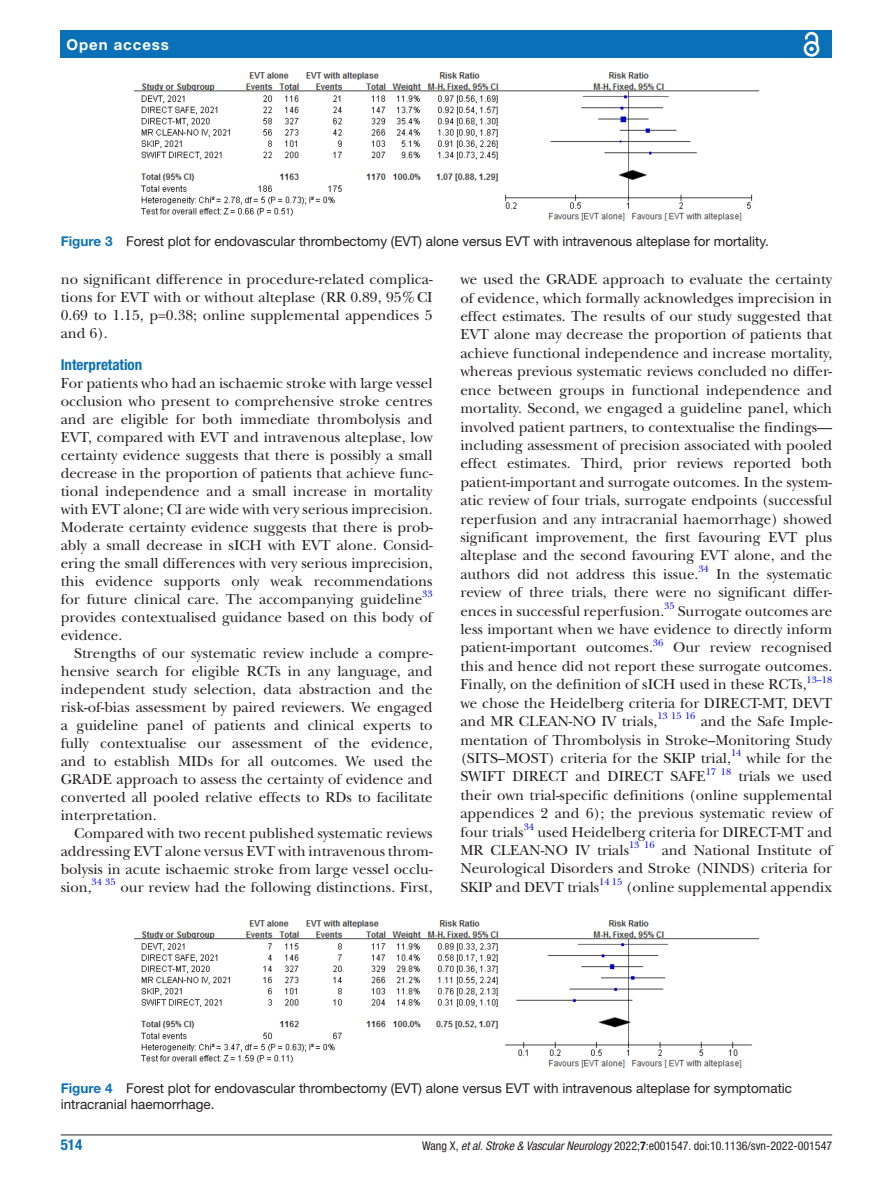
<style>
.page{position:relative;width:893px;height:1191px;background:#fff}
.page>*{position:absolute;margin:0;border:0;box-sizing:border-box;transform-origin:0 0}
.t1{font:15px/18.5px "New Baskerville";color:#231f20;text-align:justify}
.t2{font:700 condensed 15px "Helvetica Neue LT Std";color:#0a71b9}
.t3{font:700 15px "Helvetica Neue LT Std";letter-spacing:.065em;color:#fff}
.t4{font:13.5px/16.2px "Helvetica Neue LT Std";color:#231f20}
.t5{font:condensed 12px "Helvetica Neue LT Std";color:#231f20}
.t6{font:9.9px "New Baskerville";color:#00f}
.s1{font-weight:700;color:#0a71b9}
.s2{font-style:italic}
.s3{font-weight:700}
</style>
<div class="page">
<hr style="left:61px;top:1134px;width:771px;height:1px;background:#231f20">
<div style="left:61px;top:31px;width:771px;height:27px;background:#0a71b9"></div>
<svg style="left:803px;top:31px;width:17px;height:26px"></svg>
<img style="left:135px;top:73px;width:623px;height:147px">
<img style="left:135px;top:920px;width:623px;height:148px">
<p class="t3" style="left:66px;top:35px;width:104px">Open access</p>
<p class="t4" style="left:61px;top:232px;width:710px"><span class="s1">Figure 3</span> Forest plot for endovascular thrombectomy (EVT) alone versus EVT with intravenous alteplase for mortality.</p>
<p class="t1" style="left:61px;top:270px;width:373px;line-height:18px">no significant difference in procedure-related complica&shy;tions for EVT with or without alteplase (RR 0.89, 95%CI 0.69 to 1.15, p=0.38; online supplemental appendices 5 and 6).</p>
<p class="t2" style="left:61px;top:355px;width:83px">Interpretation</p>
<p class="t1" style="left:61px;top:374px;width:373px;line-height:18px">For patients who had an ischaemic stroke with large vessel occlusion who present to comprehensive stroke centres and are eligible for both immediate thrombolysis and EVT, compared with EVT and intravenous alteplase, low certainty evidence suggests that there is possibly a small decrease in the proportion of patients that achieve func&shy;tional independence and a small increase in mortality with EVT alone; CI are wide with very serious imprecision.<br>Moderate certainty evidence suggests that there is prob&shy;ably a small decrease in sICH with EVT alone. Consid&shy;ering the small differences with very serious imprecision, this evidence supports only weak recommendations for future clinical care. The accompanying guideline</p>
<p class="t6" style="left:422px;top:588px;width:12px">33</p>
<p class="t1" style="left:61px;top:608px;width:373px;line-height:18px">provides contextualised guidance based on this body of evidence.</p>
<p class="t1" style="left:61px;top:644px;width:373px;line-height:18px;text-indent:14px">Strengths of our systematic review include a compre&shy;hensive search for eligible RCTs in any language, and independent study selection, data abstraction and the risk-of-bias assessment by paired reviewers. We engaged a guideline panel of patients and clinical experts to fully contextualise our assessment of the evidence, and to establish MIDs for all outcomes. We used the GRADE approach to assess the certainty of evidence and converted all pooled relative effects to RDs to facilitate interpretation.</p>
<p class="t1" style="left:61px;top:824px;width:373px;line-height:18px;text-indent:14px">Compared with two recent published systematic reviews addressing EVT alone versus EVT with intravenous throm&shy;bolysis in acute ischaemic stroke from large vessel occlu&shy;sion,</p>
<p class="t6" style="left:92px;top:876px;width:25px">34 35</p>
<p class="t1" style="left:121px;top:878px;width:314px">our review had the following distinctions. First,</p>
<p class="t1" style="left:460px;top:270px;width:373px">we used the GRADE approach to evaluate the certainty of evidence, which formally acknowledges imprecision in effect estimates. The results of our study suggested that EVT alone may decrease the proportion of patients that achieve functional independence and increase mortality, whereas previous systematic reviews concluded no differ&shy;ence between groups in functional independence and mortality. Second, we engaged a guideline panel, which involved patient partners, to contextualise the findings— including assessment of precision associated with pooled effect estimates. Third, prior reviews reported both patient-important and surrogate outcomes. In the system&shy;atic review of four trials, surrogate endpoints (successful reperfusion and any intracranial haemorrhage) showed significant improvement, the first favouring EVT plus alteplase and the second favouring EVT alone, and the authors did not address this issue.</p>
<p class="t6" style="left:698px;top:563px;width:12px">34</p>
<p class="t1" style="left:460px;top:565px;width:373px;text-indent:256px">In the systematic review of three trials, there were no significant differ&shy;ences in successful reperfusion.</p>
<p class="t6" style="left:664px;top:600px;width:12px">35</p>
<p class="t1" style="left:460px;top:601px;width:373px;text-indent:217px">Surrogate outcomes are less important when we have evidence to directly inform patient-important outcomes.</p>
<p class="t6" style="left:653px;top:636px;width:12px">36</p>
<p class="t1" style="left:460px;top:638px;width:373px;text-indent:213px">Our review recognised this and hence did not report these surrogate outcomes.<br>Finally, on the definition of sICH used in these RCTs,</p>
<p class="t6" style="left:807px;top:673px;width:27px">13–18</p>
<p class="t1" style="left:460px;top:693px;width:373px">we chose the Heidelberg criteria for DIRECT-MT, DEVT and MR CLEAN-NO IV trials,</p>
<p class="t6" style="left:657px;top:710px;width:39px">13 15 16</p>
<p class="t1" style="left:460px;top:712px;width:373px;text-indent:240px">and the Safe Imple&shy;mentation of Thrombolysis in Stroke–Monitoring Study (SITS–MOST) criteria for the SKIP trial,</p>
<p class="t6" style="left:731px;top:747px;width:12px">14</p>
<p class="t1" style="left:747px;top:749px;width:87px">while for the</p>
<p class="t1" style="left:460px;top:767px;width:272px">SWIFT DIRECT and DIRECT SAFE<sup>17</sup> <sup>18</sup></p>
<p class="t1" style="left:460px;top:767px;width:373px;text-indent:278px">trials we used their own trial-specific definitions (online supplemental appendices 2 and 6); the previous systematic review of four trials</p>
<p class="t6" style="left:524px;top:821px;width:12px">34</p>
<p class="t1" style="left:460px;top:822px;width:373px;text-indent:77px">used Heidelberg criteria for DIRECT-MT and<br>MR CLEAN-NO IV trials</p>
<p class="t6" style="left:629px;top:839px;width:27px">13 16</p>
<p class="t1" style="left:460px;top:841px;width:373px;text-indent:201px">and National Institute of Neurological Disorders and Stroke (NINDS) criteria for SKIP and DEVT trials</p>
<p class="t6" style="left:599px;top:876px;width:25px">14 15</p>
<p class="t1" style="left:626px;top:877px;width:208px">(online supplemental appendix</p>
<p class="t4" style="left:61px;top:1080px;width:733px"><span class="s1">Figure 4</span> Forest plot for endovascular thrombectomy (EVT) alone versus EVT with intravenous alteplase for symptomatic intracranial haemorrhage.</p>
<p class="t2" style="left:61px;top:1135px;width:23px">514</p>
<p class="t5" style="left:422px;top:1138px;width:412px">Wang X, <span class="s2">et al</span>. <span class="s2">Stroke &amp; Vascular Neurology</span> 2022;<span class="s3">7</span>:e001547. doi:10.1136/svn-2022-001547</p>
</div>
